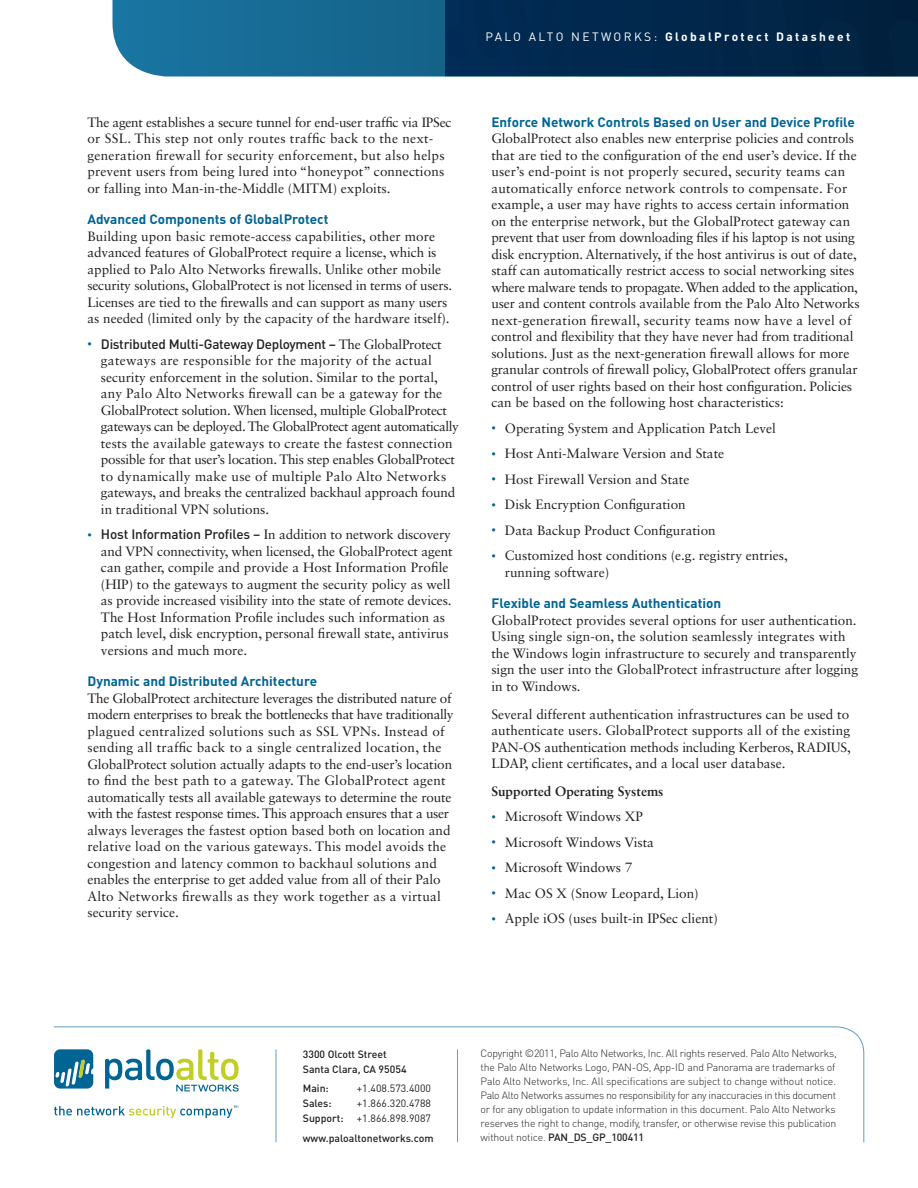
<style>
.page{position:relative;width:918px;height:1188px;background:#fff}
.page>*{position:absolute;margin:0;border:0;box-sizing:border-box;transform-origin:0 0}
.text__no_indent{font:13.5px/16.5px "Sabon LT Std";color:#231f20}
.bullets__space_befor{font:13.5px/16.5px "Sabon LT Std";color:#231f20}
.text__no_indent-2{font:700 13.5px "DINOT";color:#006494}
.text__no_indent-3{font:700 13.5px "Sabon LT Std";color:#231f20}
.t1{font:700 12px "DINOT";letter-spacing:.2em;color:#fff}
.bullets__space_after{font:300 10.5px/14px "DINOT";letter-spacing:-.02em;color:#231f20}
.t2{font:500 10.5px/15px "DINOT";color:#231f20}
.t3{font:10.5px "DINOT";color:#231f20}
.s1{font-weight:400}
.s2{font-family:"Sabon";font-size:9px;color:#006494}
.s3{font-family:"DINOT";font-weight:500}
.s4{font-weight:500}
</style>
<div class="page">
<svg style="left:112px;top:0;width:806px;height:76px;background:#0c446a"></svg>
<svg style="left:53px;top:1026px;width:811px;height:117px"></svg>
<hr style="left:457px;top:1050px;width:1px;height:92px;background:#609fc3">
<hr style="left:276px;top:1050px;width:1px;height:92px;background:#609fc3">
<p class="t1" style="left:485px;top:28px;width:367px"><span class="s1">PALO ALTO NETWORKS:</span> GlobalProtect Datasheet</p>
<p class="text__no_indent" style="left:87px;top:114px;width:365px">The agent establishes a secure tunnel for end-user traffic via IPSec or SSL. This step not only routes traffic back to the next&shy;generation firewall for security enforcement, but also helps prevent users from being lured into “honeypot” connections or falling into Man-in-the-Middle (MITM) exploits.</p>
<p class="text__no_indent-2" style="left:87px;top:210px;width:243px">Advanced Components of GlobalProtect</p>
<p class="text__no_indent" style="left:87px;top:228px;width:366px">Building upon basic remote-access capabilities, other more advanced features of GlobalProtect require a license, which is applied to Palo Alto Networks firewalls. Unlike other mobile security solutions, GlobalProtect is not licensed in terms of users.<br>Licenses are tied to the firewalls and can support as many users as needed (limited only by the capacity of the hardware itself).</p>
<p class="bullets__space_befor" style="left:101px;top:336px;width:359px;text-indent:-14px"><span class="s2">•</span> <span class="s3">Distributed Multi-Gateway Deployment –</span> The GlobalProtect gateways are responsible for the majority of the actual security enforcement in the solution. Similar to the portal, any Palo Alto Networks firewall can be a gateway for the GlobalProtect solution. When licensed, multiple GlobalProtect gateways can be deployed. The GlobalProtect agent automatically tests the available gateways to create the fastest connection possible for that user’s location. This step enables GlobalProtect to dynamically make use of multiple Palo Alto Networks gateways, and breaks the centralized backhaul approach found in traditional VPN solutions.</p>
<p class="bullets__space_befor" style="left:101px;top:526px;width:353px;text-indent:-14px"><span class="s2">•</span> <span class="s3">Host Information Profiles –</span> In addition to network discovery and VPN connectivity, when licensed, the GlobalProtect agent can gather, compile and provide a Host Information Profile (HIP) to the gateways to augment the security policy as well as provide increased visibility into the state of remote devices.<br>The Host Information Profile includes such information as patch level, disk encryption, personal firewall state, antivirus versions and much more.</p>
<p class="text__no_indent-2" style="left:87px;top:672px;width:231px">Dynamic and Distributed Architecture</p>
<p class="text__no_indent" style="left:87px;top:690px;width:368px">The GlobalProtect architecture leverages the distributed nature of modern enterprises to break the bottlenecks that have traditionally plagued centralized solutions such as SSL VPNs. Instead of sending all traffic back to a single centralized location, the GlobalProtect solution actually adapts to the end-user’s location to find the best path to a gateway. The GlobalProtect agent automatically tests all available gateways to determine the route with the fastest response times. This approach ensures that a user always leverages the fastest option based both on location and relative load on the various gateways. This model avoids the congestion and latency common to backhaul solutions and enables the enterprise to get added value from all of their Palo Alto Networks firewalls as they work together as a virtual security service.</p>
<p class="text__no_indent-2" style="left:491px;top:113px;width:365px">Enforce Network Controls Based on User and Device Profile</p>
<p class="text__no_indent" style="left:491px;top:130px;width:370px">GlobalProtect also enables new enterprise policies and controls that are tied to the configuration of the end user’s device. If the user’s end-point is not properly secured, security teams can automatically enforce network controls to compensate. For example, a user may have rights to access certain information on the enterprise network, but the GlobalProtect gateway can prevent that user from downloading files if his laptop is not using disk encryption. Alternatively, if the host antivirus is out of date, staff can automatically restrict access to social networking sites where malware tends to propagate. When added to the application, user and content controls available from the Palo Alto Networks next-generation firewall, security teams now have a level of control and flexibility that they have never had from traditional solutions. Just as the next-generation firewall allows for more granular controls of firewall policy, GlobalProtect offers granular control of user rights based on their host configuration. Policies can be based on the following host characteristics:</p>
<p class="bullets__space_befor" style="left:491px;top:420px;width:286px"><span class="s2">•</span> Operating System and Application Patch Level</p>
<p class="bullets__space_befor" style="left:491px;top:445px;width:234px"><span class="s2">•</span> Host Anti-Malware Version and State</p>
<p class="bullets__space_befor" style="left:491px;top:471px;width:200px"><span class="s2">•</span> Host Firewall Version and State</p>
<p class="bullets__space_befor" style="left:491px;top:496px;width:196px"><span class="s2">•</span> Disk Encryption Configuration</p>
<p class="bullets__space_befor" style="left:491px;top:522px;width:226px"><span class="s2">•</span> Data Backup Product Configuration</p>
<p class="bullets__space_befor" style="left:505px;top:547px;width:285px;text-indent:-14px"><span class="s2">•</span> Customized host conditions (e.g. registry entries, running software)</p>
<p class="text__no_indent-2" style="left:491px;top:594px;width:231px">Flexible and Seamless Authentication</p>
<p class="text__no_indent" style="left:491px;top:612px;width:368px">GlobalProtect provides several options for user authentication.<br>Using single sign-on, the solution seamlessly integrates with the Windows login infrastructure to securely and transparently sign the user into the GlobalProtect infrastructure after logging in to Windows.</p>
<p class="text__no_indent" style="left:491px;top:706px;width:361px">Several different authentication infrastructures can be used to authenticate users. GlobalProtect supports all of the existing PAN-OS authentication methods including Kerberos, RADIUS, LDAP, client certificates, and a local user database.</p>
<p class="text__no_indent-3" style="left:491px;top:783px;width:174px">Supported Operating Systems</p>
<p class="bullets__space_befor" style="left:491px;top:808px;width:153px"><span class="s2">•</span> Microsoft Windows XP</p>
<p class="bullets__space_befor" style="left:491px;top:834px;width:164px"><span class="s2">•</span> Microsoft Windows Vista</p>
<p class="bullets__space_befor" style="left:491px;top:859px;width:143px"><span class="s2">•</span> Microsoft Windows 7</p>
<p class="bullets__space_befor" style="left:491px;top:885px;width:209px"><span class="s2">•</span> Mac OS X (Snow Leopard, Lion)</p>
<p class="bullets__space_befor" style="left:491px;top:910px;width:228px"><span class="s2">•</span> Apple iOS (uses built-in IPSec client)</p>
<p class="t2" style="left:303px;top:1046px;width:105px">3300 Olcott Street<br>Santa Clara, CA 95054</p>
<p class="t2" style="left:303px;top:1080px;width:28px">Main:</p>
<p class="t3" style="left:357px;top:1081px;width:76px">+1.408.573.4000</p>
<p class="t2" style="left:303px;top:1095px;width:30px">Sales:</p>
<p class="t3" style="left:357px;top:1096px;width:76px">+1.866.320.4788</p>
<p class="t2" style="left:303px;top:1110px;width:42px">Support:</p>
<p class="t3" style="left:357px;top:1111px;width:76px">+1.866.898.9087</p>
<p class="t2" style="left:303px;top:1130px;width:132px">www.paloaltonetworks.com</p>
<p class="bullets__space_after" style="left:481px;top:1046px;width:358px">Copyright ©2011, Palo Alto Networks, Inc. All rights reserved. Palo Alto Networks, the Palo Alto Networks Logo, PAN-OS, App-ID and Panorama are trademarks of Palo Alto Networks, Inc. All specifications are subject to change without notice.<br>Palo Alto Networks assumes no responsibility for any inaccuracies in this document or for any obligation to update information in this document. Palo Alto Networks reserves the right to change, modify, transfer, or otherwise revise this publication without notice. <span class="s4">PAN_DS_GP_100411</span></p>
</div>
